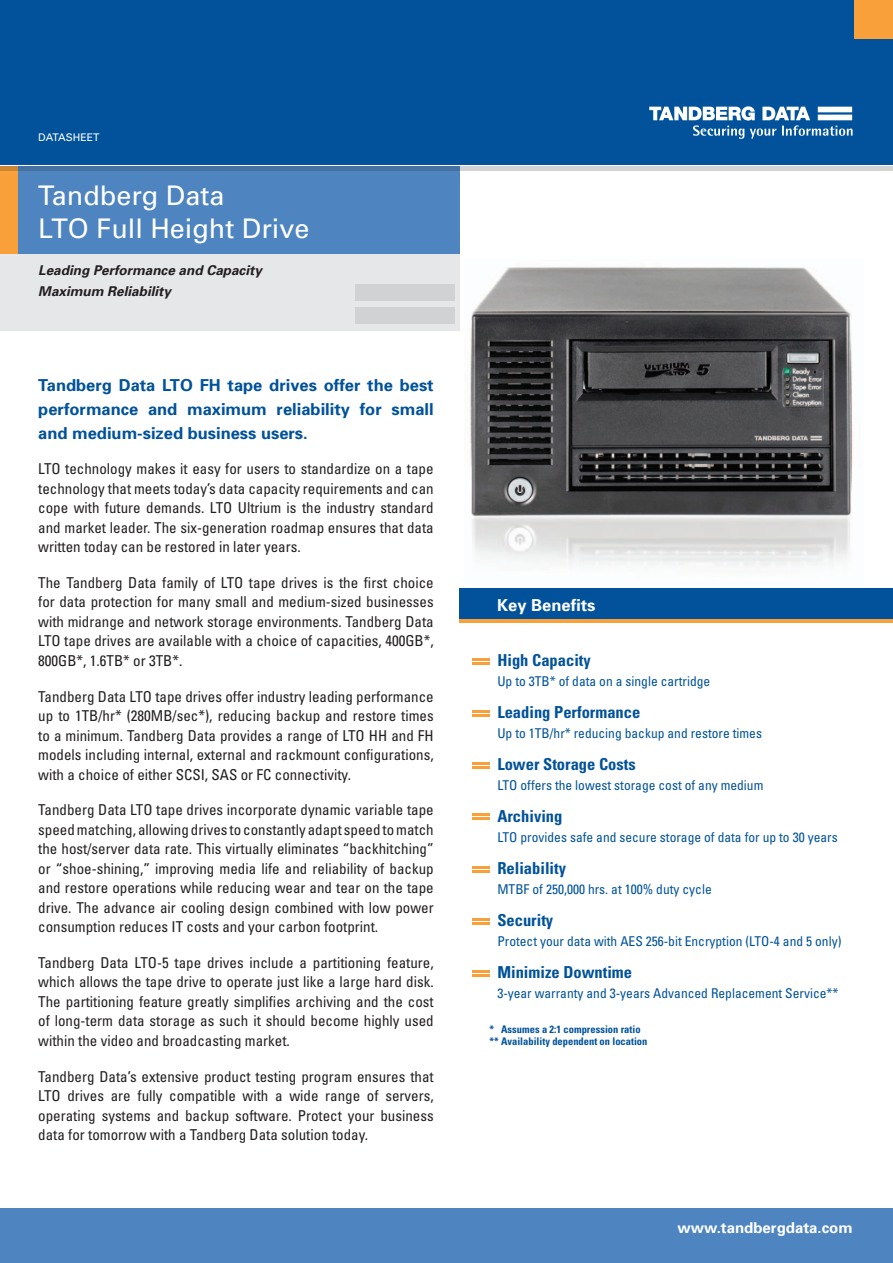
<style>
.page{position:relative;width:893px;height:1263px;background:#fff}
.page>*{position:absolute;margin:0;border:0;box-sizing:border-box;transform-origin:0 0}
.t1{font:27px/33px "Univers";color:#fff}
.intro_blue{font:700 16.5px/24px "Univers";color:#01529a;text-align:justify}
.bullet_main{font:700 condensed 16.5px "Univers";color:#01529a}
.t2{font:700 16.5px "Univers";color:#fff}
.body{font:condensed 15px/19.5px "Univers";color:#231f20;text-align:justify}
.t3{font:700 15px "Univers";color:#fff}
.bullet_sub{font:condensed 13.5px "Univers";color:#01529a}
.t4{font:italic 700 13.5px "Univers";color:#231f20}
.chart_blue{font:700 condensed 10.5px "Univers";color:#01529a}
.t5{font:10.5px "Univers";color:#fff}
</style>
<div class="page">
<div style="left:0;top:241px;width:459px;height:90px;background:#e6e7e9"></div>
<div style="left:0;top:164px;width:459px;height:90px;background:#4e84c0"></div>
<div style="left:0;top:164px;width:17px;height:90px;background:#f9a03a"></div>
<svg style="left:0;top:166px;width:893px;height:4px"></svg>
<div style="left:0;top:0;width:893px;height:166px;background:#01529a"></div>
<div style="left:855px;top:0;width:38px;height:38px;background:#f9a03a"></div>
<div style="left:355px;top:285px;width:100px;height:16px;background:#d1d2d4"></div>
<div style="left:355px;top:308px;width:100px;height:16px;background:#d1d2d4"></div>
<svg style="left:649px;top:106px;width:204px;height:33px"></svg>
<hr style="left:0;top:165px;width:893px;height:1px;background:#fff">
<div style="left:0;top:1209px;width:893px;height:54px;background:#4e84c0"></div>
<img style="left:465px;top:267px;width:399px;height:322px">
<div style="left:459px;top:614px;width:434px;height:9px;background:#f9a03a"></div>
<div style="left:459px;top:589px;width:434px;height:30px;background:#01529a"></div>
<hr style="left:472px;top:658px;width:18px;height:3px;background:#f9a03a">
<hr style="left:472px;top:662px;width:18px;height:3px;background:#f9a03a">
<hr style="left:472px;top:710px;width:18px;height:3px;background:#f9a03a">
<hr style="left:472px;top:714px;width:18px;height:3px;background:#f9a03a">
<hr style="left:472px;top:762px;width:18px;height:3px;background:#f9a03a">
<hr style="left:472px;top:766px;width:18px;height:3px;background:#f9a03a">
<hr style="left:472px;top:813px;width:18px;height:3px;background:#f9a03a">
<hr style="left:472px;top:817px;width:18px;height:3px;background:#f9a03a">
<hr style="left:472px;top:866px;width:18px;height:3px;background:#f9a03a">
<hr style="left:472px;top:870px;width:18px;height:3px;background:#f9a03a">
<hr style="left:472px;top:918px;width:18px;height:3px;background:#f9a03a">
<hr style="left:472px;top:922px;width:18px;height:3px;background:#f9a03a">
<hr style="left:472px;top:970px;width:18px;height:3px;background:#f9a03a">
<hr style="left:472px;top:974px;width:18px;height:3px;background:#f9a03a">
<p class="t5" style="left:38px;top:130px;width:63px">DATASHEET</p>
<p class="t1" style="left:38px;top:178px;width:273px">Tandberg Data<br>LTO Full Height Drive</p>
<p class="t4" style="left:38px;top:261px;width:225px">Leading Performance and Capacity</p>
<p class="t4" style="left:38px;top:282px;width:134px">Maximum Reliability</p>
<p class="intro_blue" style="left:38px;top:372px;width:397px">Tandberg Data LTO FH tape drives offer the best performance and maximum reliability for small and medium-sized business users.</p>
<p class="body" style="left:38px;top:459px;width:397px">LTO technology makes it easy for users to standardize on a tape technology that meets today’s data capacity requirements and can cope with future demands. LTO Ultrium is the industry standard and market leader. The six-generation roadmap ensures that data written today can be restored in later years.</p>
<p class="body" style="left:38px;top:572px;width:397px">The Tandberg Data family of LTO tape drives is the first choice for data protection for many small and medium-sized businesses with midrange and network storage environments. Tandberg Data LTO tape drives are available with a choice of capacities, 400GB*, 800GB*, 1.6TB* or 3TB*.</p>
<p class="body" style="left:38px;top:686px;width:397px">Tandberg Data LTO tape drives offer industry leading performance up to 1TB/hr* (280MB/sec*), reducing backup and restore times to a minimum. Tandberg Data provides a range of LTO HH and FH models including internal, external and rackmount configurations, with a choice of either SCSI, SAS or FC connectivity.</p>
<p class="body" style="left:38px;top:800px;width:397px">Tandberg Data LTO tape drives incorporate dynamic variable tape speed matching, allowing drives to constantly adapt speed to match the host/server data rate. This virtually eliminates “backhitching” or “shoe-shining,” improving media life and reliability of backup and restore operations while reducing wear and tear on the tape drive. The advance air cooling design combined with low power consumption reduces IT costs and your carbon footprint.</p>
<p class="body" style="left:38px;top:952px;width:397px">Tandberg Data LTO-5 tape drives include a partitioning feature, which allows the tape drive to operate just like a large hard disk.<br>The partitioning feature greatly simplifies archiving and the cost of long-term data storage as such it should become highly used within the video and broadcasting market.</p>
<p class="body" style="left:38px;top:1066px;width:397px">Tandberg Data’s extensive product testing program ensures that LTO drives are fully compatible with a wide range of servers, operating systems and backup software. Protect your business data for tomorrow with a Tandberg Data solution today.</p>
<p class="t2" style="left:497px;top:594px;width:100px">Key Benefits</p>
<p class="bullet_main" style="left:497px;top:650px;width:95px">High Capacity</p>
<p class="bullet_sub" style="left:497px;top:672px;width:214px">Up to 3TB* of data on a single cartridge</p>
<p class="bullet_main" style="left:497px;top:702px;width:144px">Leading Performance</p>
<p class="bullet_sub" style="left:497px;top:724px;width:266px">Up to 1TB/hr* reducing backup and restore times</p>
<p class="bullet_main" style="left:497px;top:754px;width:140px">Lower Storage Costs</p>
<p class="bullet_sub" style="left:497px;top:776px;width:268px">LTO offers the lowest storage cost of any medium</p>
<p class="bullet_main" style="left:497px;top:806px;width:67px">Archiving</p>
<p class="bullet_sub" style="left:497px;top:828px;width:342px">LTO provides safe and secure storage of data for up to 30 years</p>
<p class="bullet_main" style="left:497px;top:858px;width:70px">Reliability</p>
<p class="bullet_sub" style="left:497px;top:880px;width:216px">MTBF of 250,000 hrs. at 100% duty cycle</p>
<p class="bullet_main" style="left:497px;top:910px;width:57px">Security</p>
<p class="bullet_sub" style="left:497px;top:932px;width:346px">Protect your data with AES 256-bit Encryption (LTO-4 and 5 only)</p>
<p class="bullet_main" style="left:497px;top:962px;width:136px">Minimize Downtime</p>
<p class="bullet_sub" style="left:497px;top:984px;width:343px">3-year warranty and 3-years Advanced Replacement Service**</p>
<p class="chart_blue" style="left:490px;top:1022px;width:153px">* Assumes a 2:1 compression ratio</p>
<p class="chart_blue" style="left:490px;top:1034px;width:159px">** Availability dependent on location</p>
<p class="t3" style="left:677px;top:1218px;width:177px">www.tandbergdata.com</p>
</div>
